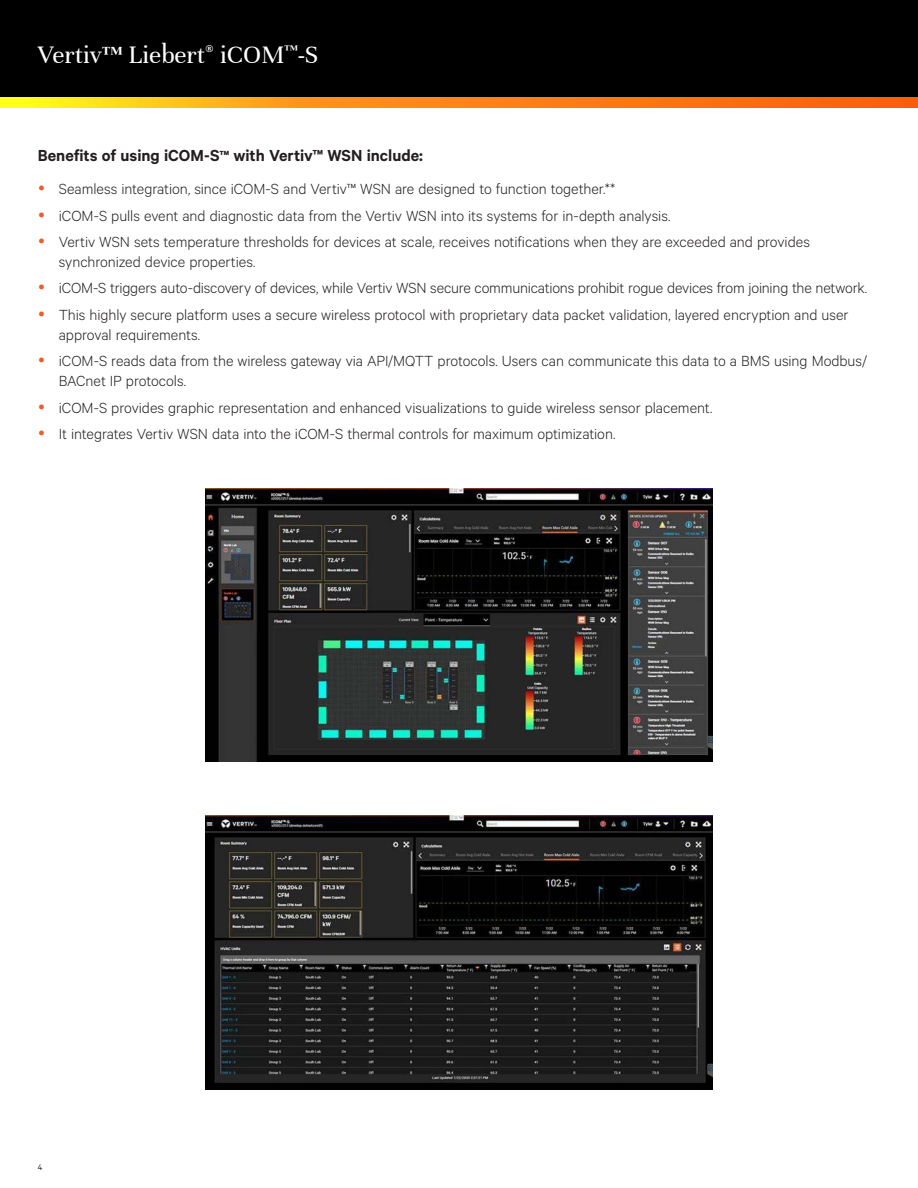
<style>
.page{position:relative;width:918px;height:1188px;background:#fff}
.page>*{position:absolute;margin:0;border:0;box-sizing:border-box;transform-origin:0 0}
.t1{font:27px "Unna";color:#fff}
.Vertiv_Heading{font:600 18px "Calibre";color:#231f20}
.t2{font:300 16.5px/19.8px "Calibre";letter-spacing:-.005em;color:#231f20}
.t3{font:9px "Calibre";color:#231f20}
.s1{font-size:16.5px}
</style>
<div class="page">
<div style="left:0;top:0;width:918px;height:108px;background:#000"></div>
<svg style="left:0;top:98px;width:918px;height:10px;background:#ff9314"></svg>
<img style="left:206px;top:488px;width:506px;height:274px">
<img style="left:206px;top:816px;width:506px;height:273px">
<h1 class="t1" style="left:38px;top:39px;width:282px">Vertiv™ Liebert<sup>®</sup> iCOM<sup>™</sup>-S</h1>
<p class="Vertiv_Heading" style="left:38px;top:144px;width:387px">Benefits of using iCOM-S<span class="s1">™</span> with Vertiv™ WSN include:</p>
<p class="t2" style="left:59px;top:178px;width:558px">Seamless integration, since iCOM-S and Vertiv™ WSN are designed to function together.**</p>
<p class="t2" style="left:59px;top:205px;width:613px">iCOM-S pulls event and diagnostic data from the Vertiv WSN into its systems for in-depth analysis.</p>
<p class="t2" style="left:59px;top:231px;width:753px">Vertiv WSN sets temperature thresholds for devices at scale, receives notifications when they are exceeded and provides synchronized device properties.</p>
<p class="t2" style="left:59px;top:278px;width:810px">iCOM-S triggers auto-discovery of devices, while Vertiv WSN secure communications prohibit rogue devices from joining the network.</p>
<p class="t2" style="left:59px;top:304px;width:791px">This highly secure platform uses a secure wireless protocol with proprietary data packet validation, layered encryption and user approval requirements.</p>
<p class="t2" style="left:59px;top:351px;width:810px">iCOM-S reads data from the wireless gateway via API/MQTT protocols. Users can communicate this data to a BMS using Modbus/<br>BACnet IP protocols.</p>
<p class="t2" style="left:59px;top:397px;width:655px">iCOM-S provides graphic representation and enhanced visualizations to guide wireless sensor placement.</p>
<p class="t2" style="left:59px;top:424px;width:558px">It integrates Vertiv WSN data into the iCOM-S thermal controls for maximum optimization.</p>
<p class="t3" style="left:38px;top:1162px;width:6px">4</p>
</div>
